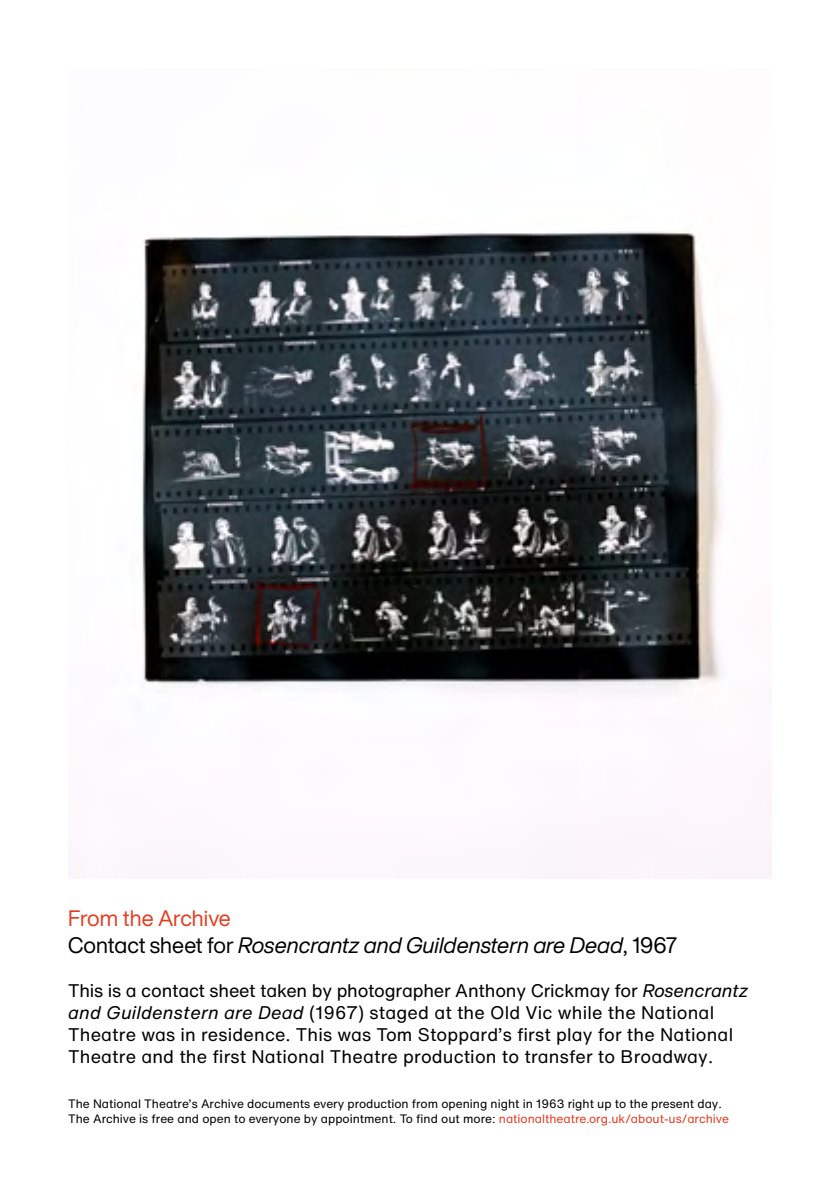
<style>
.page{position:relative;width:840px;height:1191px;background:#fff}
.page>*{position:absolute;margin:0;border:0;box-sizing:border-box;transform-origin:0 0}
.t1{font:italic 22px/27px "Helvetica Now NT Display";letter-spacing:.005em;color:#000}
.t2{font:18px/22px "Helvetica Now NT Text";letter-spacing:.01em;color:#000}
.t3{font:12px/15px "Helvetica Now NT Text";color:#000}
.s1{font-style:normal;color:#e73b1f}
.s2{font-style:normal}
.s3{font-style:italic}
.s4{color:#e73b1f}
</style>
<div class="page">
<img style="left:142px;top:231px;width:629px;height:647px">
<p class="t1" style="left:68px;top:904px;width:610px"><span class="s1">From the Archive<br></span><span class="s2">Contact sheet for</span> Rosencrantz and Guildenstern are Dead<span class="s2">, 1967</span></p>
<p class="t2" style="left:68px;top:980px;width:681px">This is a contact sheet taken by photographer Anthony Crickmay for <span class="s3">Rosencrantz and Guildenstern are Dead</span> (1967) staged at the Old Vic while the National Theatre was in residence. This was Tom Stoppard’s first play for the National Theatre and the first National Theatre production to transfer to Broadway.</p>
<p class="t3" style="left:68px;top:1096px;width:662px">The National Theatre’s Archive documents every production from opening night in 1963 right up to the present day.<br>The Archive is free and open to everyone by appointment. To find out more: <span class="s4">nationaltheatre.org.uk/about-us/archive</span></p>
</div>
